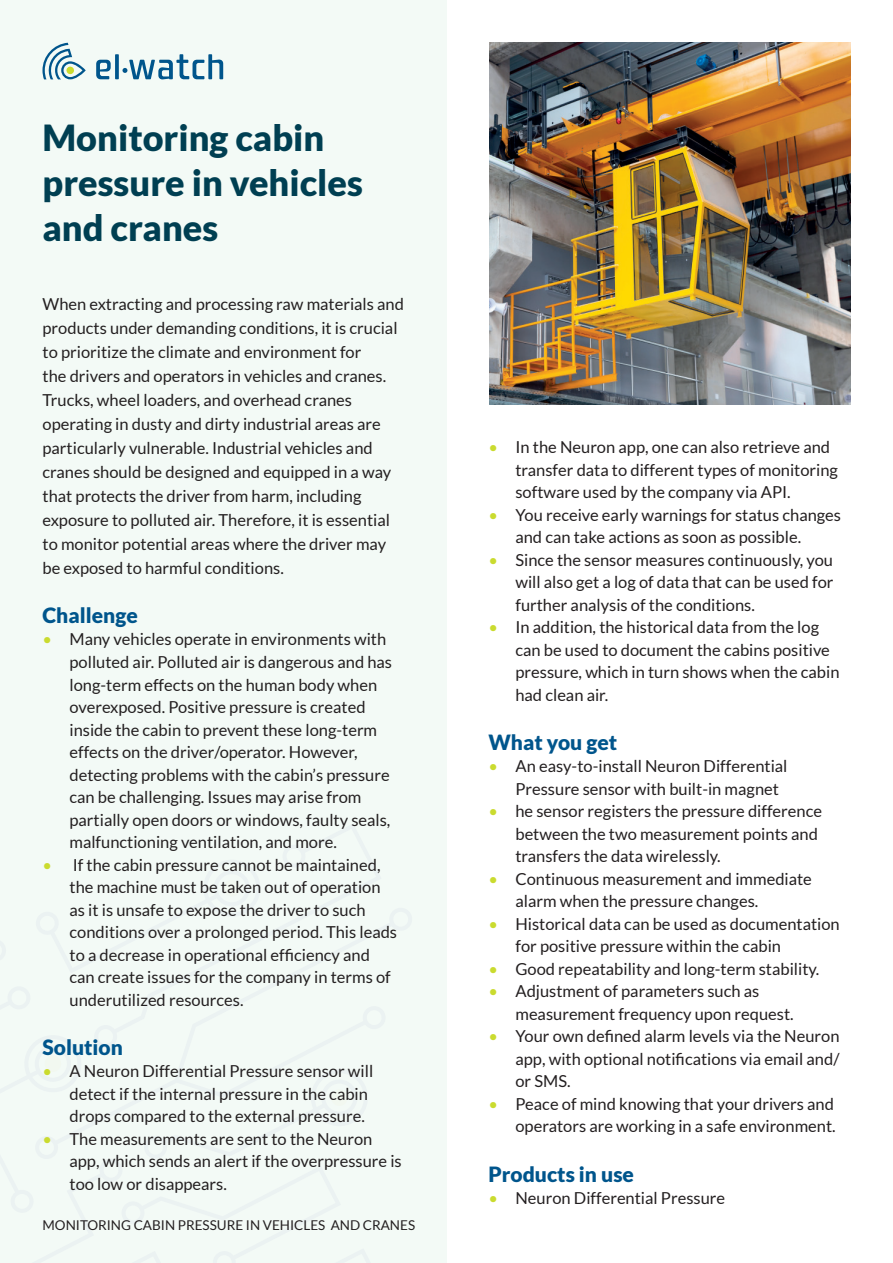
<style>
.page{position:relative;width:893px;height:1263px;background:#fff}
.page>*{position:absolute;margin:0;border:0;box-sizing:border-box;transform-origin:0 0}
.t1{font:900 36px/45px "Lato";color:#003f52}
.t2{font:900 21px "Lato";color:#00558c}
.t3{font:16.5px/24px "Lato";color:#231f20}
.t4{font:13.5px "Lato";color:#231f20}
.s1{color:#cadb2f}
</style>
<div class="page">
<div style="left:0;top:0;width:446px;height:1263px;background:#f3faf6"></div>
<svg style="left:42px;top:43px;width:44px;height:36px"></svg>
<svg style="left:96px;top:60px;width:15px;height:19px"></svg>
<svg style="left:115px;top:54px;width:4px;height:25px"></svg>
<svg style="left:122px;top:54px;width:101px;height:25px"></svg>
<img style="left:489px;top:43px;width:362px;height:361px">
<h1 class="t1" style="left:43px;top:118px;width:322px">Monitoring cabin pressure in vehicles and cranes</h1>
<p class="t3" style="left:43px;top:293px;width:363px">When extracting and processing raw materials and products under demanding conditions, it is crucial to prioritize the climate and environment for<br>the drivers and operators in vehicles and cranes.<br>Trucks, wheel loaders, and overhead cranes operating in dusty and dirty industrial areas are particularly vulnerable. Industrial vehicles and cranes should be designed and equipped in a way that protects the driver from harm, including exposure to polluted air. Therefore, it is essential to monitor potential areas where the driver may be exposed to harmful conditions.</p>
<p class="t2" style="left:43px;top:607px;width:97px">Challenge</p>
<p class="t3" style="left:43px;top:629px;width:345px"><span class="s1">ï</span> Many vehicles operate in environments with</p>
<p class="t3" style="left:70px;top:651px;width:324px">polluted air. Polluted air is dangerous and has</p>
<p class="t3" style="left:70px;top:674px;width:309px">long-term effects on the human body when</p>
<p class="t3" style="left:70px;top:696px;width:298px">overexposed. Positive pressure is created</p>
<p class="t3" style="left:70px;top:719px;width:309px">inside the cabin to prevent these long-term</p>
<p class="t3" style="left:70px;top:741px;width:289px">effects on the driver/operator. However,</p>
<p class="t3" style="left:70px;top:764px;width:322px">detecting problems with the cabin’s pressure</p>
<p class="t3" style="left:70px;top:786px;width:293px">can be challenging. Issues may arise from</p>
<p class="t3" style="left:70px;top:809px;width:322px">partially open doors or windows, faulty seals,</p>
<p class="t3" style="left:70px;top:831px;width:269px">malfunctioning ventilation, and more.</p>
<p class="t3" style="left:43px;top:854px;width:339px"><span class="s1">ï</span> If the cabin pressure cannot be maintained,</p>
<p class="t3" style="left:70px;top:876px;width:313px">the machine must be taken out of operation</p>
<p class="t3" style="left:70px;top:899px;width:298px">as it is unsafe to expose the driver to such</p>
<p class="t3" style="left:70px;top:921px;width:329px">conditions over a prolonged period. This leads</p>
<p class="t3" style="left:70px;top:942px;width:302px">to a decrease in operational efficiency and</p>
<p class="t3" style="left:70px;top:966px;width:323px">can create issues for the company in terms of</p>
<p class="t3" style="left:70px;top:989px;width:176px">underutilized resources.</p>
<p class="t2" style="left:43px;top:1039px;width:82px">Solution</p>
<p class="t3" style="left:43px;top:1060px;width:332px"><span class="s1">ï</span> A Neuron Differential Pressure sensor will</p>
<p class="t3" style="left:70px;top:1083px;width:300px">detect if the internal pressure in the cabin</p>
<p class="t3" style="left:70px;top:1105px;width:297px">drops compared to the external pressure.</p>
<p class="t3" style="left:43px;top:1128px;width:331px"><span class="s1">ï</span> The measurements are sent to the Neuron</p>
<p class="t3" style="left:70px;top:1150px;width:334px">app, which sends an alert if the overpressure is</p>
<p class="t3" style="left:70px;top:1173px;width:159px">too low or disappears.</p>
<p class="t4" style="left:43px;top:1220px;width:374px">MONITORING CABIN PRESSURE IN VEHICLES AND CRANES</p>
<p class="t3" style="left:488px;top:436px;width:343px"><span class="s1">ï</span> In the Neuron app, one can also retrieve and</p>
<p class="t3" style="left:515px;top:459px;width:324px">transfer data to different types of monitoring</p>
<p class="t3" style="left:515px;top:481px;width:277px">software used by the company via API.</p>
<p class="t3" style="left:488px;top:504px;width:354px"><span class="s1">ï</span> You receive early warnings for status changes</p>
<p class="t3" style="left:515px;top:526px;width:287px">and can take actions as soon as possible.</p>
<p class="t3" style="left:488px;top:549px;width:346px"><span class="s1">ï</span> Since the sensor measures continuously, you</p>
<p class="t3" style="left:515px;top:571px;width:320px">will also get a log of data that can be used for</p>
<p class="t3" style="left:515px;top:594px;width:241px">further analysis of the conditions.</p>
<p class="t3" style="left:488px;top:616px;width:332px"><span class="s1">ï</span> In addition, the historical data from the log</p>
<p class="t3" style="left:515px;top:639px;width:316px">can be used to document the cabins positive</p>
<p class="t3" style="left:515px;top:661px;width:326px">pressure, which in turn shows when the cabin</p>
<p class="t3" style="left:515px;top:684px;width:94px">had clean air.</p>
<p class="t2" style="left:488px;top:734px;width:130px">What you get</p>
<p class="t3" style="left:488px;top:756px;width:301px"><span class="s1">ï</span> An easy-to-install Neuron Differential</p>
<p class="t3" style="left:515px;top:778px;width:265px">Pressure sensor with built-in magnet</p>
<p class="t3" style="left:488px;top:801px;width:335px"><span class="s1">ï</span> he sensor registers the pressure difference</p>
<p class="t3" style="left:515px;top:823px;width:304px">between the two measurement points and</p>
<p class="t3" style="left:515px;top:846px;width:207px">transfers the data wirelessly.</p>
<p class="t3" style="left:488px;top:868px;width:325px"><span class="s1">ï</span> Continuous measurement and immediate</p>
<p class="t3" style="left:515px;top:891px;width:244px">alarm when the pressure changes.</p>
<p class="t3" style="left:488px;top:913px;width:353px"><span class="s1">ï</span> Historical data can be used as documentation</p>
<p class="t3" style="left:515px;top:936px;width:267px">for positive pressure within the cabin</p>
<p class="t3" style="left:488px;top:958px;width:332px"><span class="s1">ï</span> Good repeatability and long-term stability.</p>
<p class="t3" style="left:488px;top:981px;width:272px"><span class="s1">ï</span> Adjustment of parameters such as</p>
<p class="t3" style="left:515px;top:1003px;width:280px">measurement frequency upon request.</p>
<p class="t3" style="left:488px;top:1024px;width:353px"><span class="s1">ï</span> Your own defined alarm levels via the Neuron</p>
<p class="t3" style="left:515px;top:1047px;width:326px">app, with optional notifications via email and/</p>
<p class="t3" style="left:515px;top:1071px;width:57px">or SMS.</p>
<p class="t3" style="left:488px;top:1093px;width:347px"><span class="s1">ï</span> Peace of mind knowing that your drivers and</p>
<p class="t3" style="left:515px;top:1116px;width:322px">operators are working in a safe environment.</p>
<p class="t2" style="left:488px;top:1166px;width:147px">Products in use</p>
<p class="t3" style="left:488px;top:1187px;width:238px"><span class="s1">ï</span> Neuron Differential Pressure</p>
</div>
